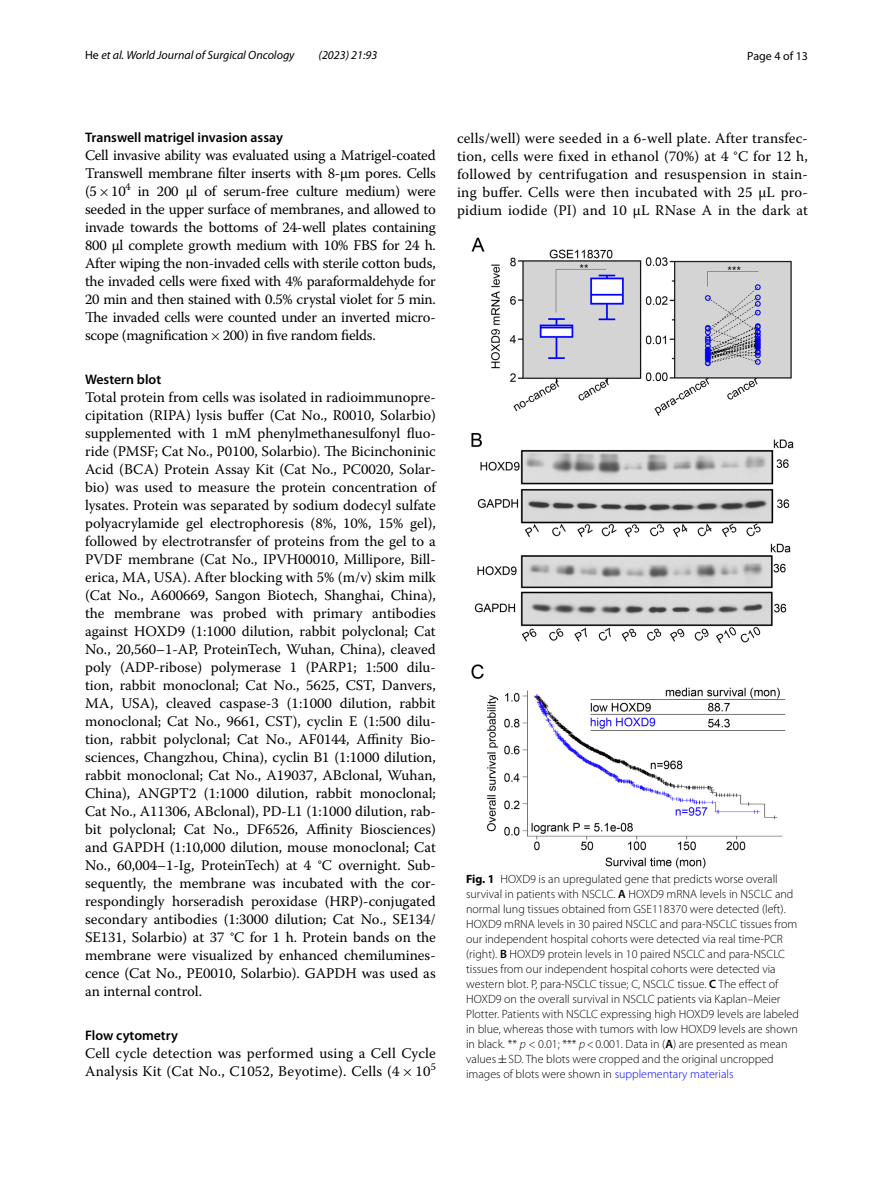
<style>
.page{position:relative;width:893px;height:1187px;background:#fff}
.page>*{position:absolute;margin:0;border:0;box-sizing:border-box;transform-origin:0 0}
.t1{font:14.7px/18px "Warnock Pro";letter-spacing:.01em;color:#000;text-align:justify}
.t2{font:600 13.8px "Myriad Pro";color:#000}
.t3{font:300 12px/15px "Myriad Pro";color:#000}
.t4{font:italic 12px "Myriad Pro";color:#000}
.t5{font:12px "Myriad Pro";color:#000}
.s1{font-style:normal}
.s2{font-family:"MTSY"}
.s3{font-weight:700}
.s4{font-weight:600}
.s5{font-style:italic}
.s6{font-family:"MTSY";font-weight:400}
.s7{color:#00f}
</style>
<div class="page">
<img style="left:472px;top:237px;width:321px;height:631px">
<p class="t4" style="left:85px;top:48px;width:211px"><span class="s1">He</span> et al. World Journal of Surgical Oncology</p>
<p class="t4" style="left:319px;top:48px;width:60px">(2023) 21:93</p>
<p class="t5" style="left:747px;top:48px;width:62px">Page 4 of 13</p>
<p class="t2" style="left:85px;top:129px;width:199px">Transwell matrigel invasion assay</p>
<p class="t1" style="left:85px;top:146px;width:352px">Cell invasive ability was evaluated using a Matrigel-coated Transwell membrane filter inserts with 8-μm pores. Cells (5<span class="s2">×</span> -10<sup>4</sup> in 200 µl of serum-free culture medium) were seeded in the upper surface of membranes, and allowed to invade towards the bottoms of 24-well plates containing 800 μl complete growth medium with 10% FBS for 24 h.<br>After wiping the non-invaded cells with sterile cotton buds, the invaded cells were fixed with 4% paraformaldehyde for 20 min and then stained with 0.5% crystal violet for 5 min.<br>The invaded cells were counted under an inverted micro&shy;scope (magnification<span class="s2">×</span>200) in five random fields.</p>
<p class="t2" style="left:85px;top:370px;width:78px">Western blot</p>
<p class="t1" style="left:85px;top:388px;width:352px">Total protein from cells was isolated in radioimmunopre&shy;cipitation (RIPA) lysis buffer (Cat No., R0010, Solarbio) supplemented with 1 mM phenylmethanesulfonyl fluo&shy;ride (PMSF; Cat No., P0100, Solarbio). The Bicinchoninic Acid (BCA) Protein Assay Kit (Cat No., PC0020, Solar&shy;bio) was used to measure the protein concentration of lysates. Protein was separated by sodium dodecyl sulfate polyacrylamide gel electrophoresis (8%, 10%, 15% gel), followed by electrotransfer of proteins from the gel to a PVDF membrane (Cat No., IPVH00010, Millipore, Bill&shy;erica, MA, USA). After blocking with 5% (m/v) skim milk (Cat No., A600669, Sangon Biotech, Shanghai, China), the membrane was probed with primary antibodies against HOXD9 (1:1000 dilution, rabbit polyclonal; Cat No., 20,560–1-AP, ProteinTech, Wuhan, China), cleaved poly (ADP-ribose) polymerase 1 (PARP1; 1:500 dilu&shy;tion, rabbit monoclonal; Cat No., 5625, CST, Danvers, MA, USA), cleaved caspase-3 (1:1000 dilution, rabbit monoclonal; Cat No., 9661, CST), cyclin E (1:500 dilu&shy;tion, rabbit polyclonal; Cat No., AF0144, Affinity Bio&shy;sciences, Changzhou, China), cyclin B1 (1:1000 dilution, rabbit monoclonal; Cat No., A19037, ABclonal, Wuhan, China), ANGPT2 (1:1000 dilution, rabbit monoclonal; Cat No., A11306, ABclonal), PD-L1 (1:1000 dilution, rab&shy;bit polyclonal; Cat No., DF6526, Affinity Biosciences) and GAPDH (1:10,000 dilution, mouse monoclonal; Cat No., 60,004–1-Ig, ProteinTech) at 4 °C overnight. Sub&shy;sequently, the membrane was incubated with the cor&shy;respondingly horseradish peroxidase (HRP)-conjugated secondary antibodies (1:3000 dilution; Cat No., SE134/ SE131, Solarbio) at 37 °C for 1 h. Protein bands on the membrane were visualized by enhanced chemilumines&shy;cence (Cat No., PE0010, Solarbio). GAPDH was used as an internal control.</p>
<p class="t2" style="left:85px;top:1026px;width:94px">Flow cytometry</p>
<p class="t1" style="left:85px;top:1043px;width:352px">Cell cycle detection was performed using a Cell Cycle<br>Analysis Kit (Cat No., C1052, Beyotime). Cells (4<span class="s2">×</span> -10<sup>5</sup></p>
<p class="t1" style="left:457px;top:128px;width:352px">cells/well) were seeded in a 6-well plate. After transfec&shy;tion, cells were fixed in ethanol (70%) at 4 °C for 12 h, followed by centrifugation and resuspension in stain&shy;ing buffer. Cells were then incubated with 25 μL pro&shy;pidium iodide (PI) and 10 μL RNase A in the dark at</p>
<p class="t3" style="left:466px;top:871px;width:334px"><span class="s3">Fig. 1</span> HOXD9 is an upregulated gene that predicts worse overall survival in patients with NSCLC. <span class="s4">A</span> HOXD9 mRNA levels in NSCLC and normal lung tissues obtained from GSE118370 were detected (left).<br>HOXD9 mRNA levels in 30 paired NSCLC and para-NSCLC tissues from our independent hospital cohorts were detected via real time-PCR (right). <span class="s4">B</span> HOXD9 protein levels in 10 paired NSCLC and para-NSCLC tissues from our independent hospital cohorts were detected via western blot. P, para-NSCLC tissue; C, NSCLC tissue. <span class="s4">C</span> The effect of HOXD9 on the overall survival in NSCLC patients via Kaplan–Meier Plotter. Patients with NSCLC expressing high HOXD9 levels are labeled in blue, whereas those with tumors with low HOXD9 levels are shown in black. ** <span class="s5">p</span> &lt; 0.01; *** <span class="s5">p</span>&lt;0.001. Data in (<span class="s4">A</span>) are presented as mean values<span class="s6">±</span>SD. The blots were cropped and the original uncropped images of blots were shown in <span class="s7">supplementary materials</span></p>
</div>
